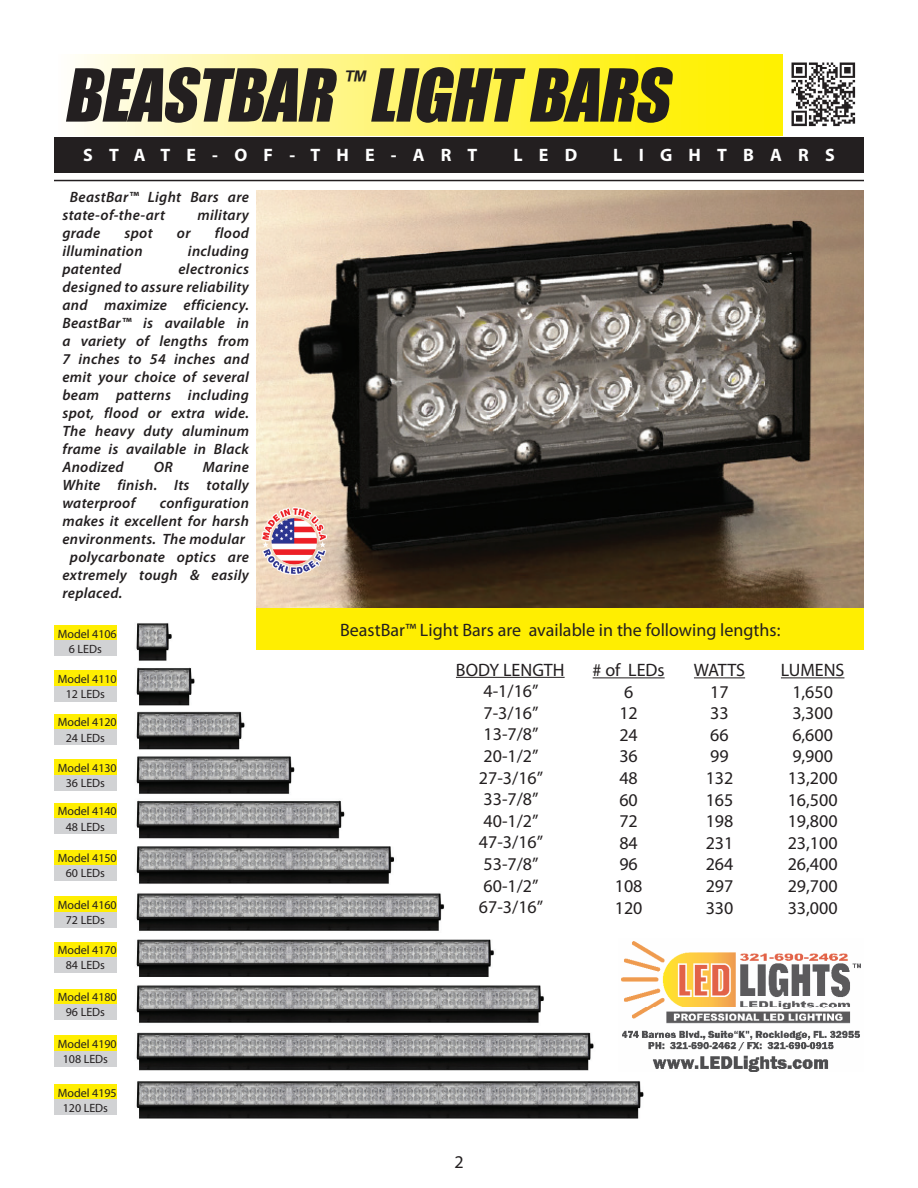
<style>
.page{position:relative;width:918px;height:1188px;background:#fff}
.page>*{position:absolute;margin:0;border:0;box-sizing:border-box;transform-origin:0 0}
.t1{font:italic 67.5px "Impact";color:#231f20}
.t2{font:italic 27px "Impact";color:#231f20}
.t3{font:18px/21.6px "Myriad Pro";color:#231f20;text-align:center}
.t4{font:700 18px "Myriad Pro";letter-spacing:.9em;color:#fff}
.t5{font:italic 600 15px/18px "Myriad Pro";letter-spacing:.02em;color:#231f20;text-align:justify}
.t6{font:12px/15.3px "Myriad Pro";color:#231f20;text-align:center}
</style>
<div class="page">
<img style="left:136px;top:623px;width:529px;height:496px">
<div style="left:54px;top:671px;width:63px;height:15px;background:#ffee01"></div>
<div style="left:54px;top:714px;width:63px;height:16px;background:#ffee01"></div>
<div style="left:54px;top:760px;width:63px;height:15px;background:#ffee01"></div>
<div style="left:54px;top:803px;width:63px;height:16px;background:#ffee01"></div>
<div style="left:54px;top:850px;width:63px;height:15px;background:#ffee01"></div>
<div style="left:54px;top:897px;width:63px;height:15px;background:#ffee01"></div>
<div style="left:54px;top:942px;width:63px;height:15px;background:#ffee01"></div>
<div style="left:54px;top:989px;width:63px;height:15px;background:#ffee01"></div>
<div style="left:54px;top:1036px;width:63px;height:15px;background:#ffee01"></div>
<div style="left:54px;top:686px;width:63px;height:15px;background:#d1d2d4"></div>
<div style="left:54px;top:730px;width:63px;height:15px;background:#d1d2d4"></div>
<div style="left:54px;top:775px;width:63px;height:15px;background:#d1d2d4"></div>
<div style="left:54px;top:819px;width:63px;height:15px;background:#d1d2d4"></div>
<div style="left:54px;top:865px;width:63px;height:16px;background:#d1d2d4"></div>
<div style="left:54px;top:912px;width:63px;height:15px;background:#d1d2d4"></div>
<div style="left:54px;top:957px;width:63px;height:16px;background:#d1d2d4"></div>
<div style="left:54px;top:1004px;width:63px;height:15px;background:#d1d2d4"></div>
<div style="left:54px;top:1051px;width:63px;height:15px;background:#d1d2d4"></div>
<div style="left:54px;top:625px;width:63px;height:16px;background:#ffee01"></div>
<div style="left:54px;top:641px;width:63px;height:15px;background:#d1d2d4"></div>
<div style="left:54px;top:1084px;width:63px;height:16px;background:#ffee01"></div>
<div style="left:54px;top:1100px;width:63px;height:15px;background:#d1d2d4"></div>
<div style="left:56px;top:55px;width:726px;height:80px;background:linear-gradient(to right,#fffcf1,#ffef00)"></div>
<div style="left:55px;top:54px;width:728px;height:82px;border:2px solid #fff"></div>
<img style="left:619px;top:938px;width:242px;height:134px">
<hr style="left:54px;top:180px;width:810px;height:1px;background:#231f20">
<div style="left:54px;top:137px;width:810px;height:35px;background:#231f20"></div>
<img style="left:257px;top:191px;width:607px;height:417px">
<div style="left:256px;top:608px;width:608px;height:42px;background:#ffee01"></div>
<hr style="left:593px;top:677px;width:72px;height:1px;background:#231f20">
<hr style="left:456px;top:677px;width:109px;height:1px;background:#231f20">
<hr style="left:694px;top:677px;width:51px;height:1px;background:#231f20">
<hr style="left:781px;top:677px;width:63px;height:1px;background:#231f20">
<img style="left:261px;top:507px;width:65px;height:68px">
<img style="left:791px;top:62px;width:65px;height:65px">
<h1 class="t1" style="left:63px;top:43px;width:624px">BEASTBAR LIGHT BARS</h1>
<h2 class="t2" style="left:343px;top:60px;width:30px">™</h2>
<p class="t4" style="left:83px;top:143px;width:396px">STATE-OF-THE-ART</p>
<p class="t4" style="left:514px;top:143px;width:65px">LED</p>
<p class="t4" style="left:613px;top:143px;width:223px">LIGHTBARS</p>
<p class="t5" style="left:62px;top:188px;width:188px;text-indent:8px">BeastBar™ Light Bars are state-of-the-art</p>
<p class="t5" style="left:198px;top:206px;width:53px">military</p>
<p class="t5" style="left:62px;top:224px;width:39px">grade</p>
<p class="t5" style="left:125px;top:224px;width:30px">spot</p>
<p class="t5" style="left:177px;top:224px;width:15px">or</p>
<p class="t5" style="left:215px;top:224px;width:36px">flood</p>
<p class="t5" style="left:62px;top:242px;width:82px">illumination</p>
<p class="t5" style="left:188px;top:242px;width:63px">including</p>
<p class="t5" style="left:62px;top:260px;width:61px">patented</p>
<p class="t5" style="left:62px;top:260px;width:188px;text-indent:116px">electronics designed to assure reliability and maximize efficiency.<br>BeastBar™ is available in a variety of lengths from 7 inches to 54 inches and emit your choice of several beam patterns including spot, flood or extra wide.<br>The heavy duty aluminum frame is available in Black Anodized</p>
<p class="t5" style="left:62px;top:458px;width:188px;text-indent:141px">Marine White finish. Its totally waterproof</p>
<p class="t5" style="left:154px;top:458px;width:20px">OR</p>
<p class="t5" style="left:160px;top:494px;width:91px">configuration</p>
<p class="t5" style="left:62px;top:512px;width:188px">makes it excellent for harsh</p>
<p class="t5" style="left:62px;top:530px;width:184px">environments. The modular</p>
<p class="t5" style="left:70px;top:548px;width:181px">polycarbonate optics are</p>
<p class="t5" style="left:62px;top:566px;width:188px">extremely tough &amp; easily</p>
<p class="t5" style="left:62px;top:584px;width:61px">replaced.</p>
<p class="t6" style="left:58px;top:626px;width:61px">Model 4106<br>6 LEDs</p>
<p class="t6" style="left:58px;top:671px;width:61px">Model 4110</p>
<p class="t6" style="left:58px;top:715px;width:61px">Model 4120</p>
<p class="t6" style="left:58px;top:760px;width:61px">Model 4130</p>
<p class="t6" style="left:58px;top:804px;width:61px">Model 4140</p>
<p class="t6" style="left:58px;top:850px;width:61px">Model 4150</p>
<p class="t6" style="left:58px;top:897px;width:61px">Model 4160</p>
<p class="t6" style="left:58px;top:942px;width:61px">Model 4170</p>
<p class="t6" style="left:58px;top:989px;width:61px">Model 4180</p>
<p class="t6" style="left:58px;top:1036px;width:61px">Model 4190</p>
<p class="t6" style="left:66px;top:686px;width:41px">12 LEDs</p>
<p class="t6" style="left:66px;top:730px;width:41px">24 LEDs</p>
<p class="t6" style="left:66px;top:775px;width:41px">36 LEDs</p>
<p class="t6" style="left:66px;top:819px;width:41px">48 LEDs</p>
<p class="t6" style="left:66px;top:866px;width:41px">60 LEDs</p>
<p class="t6" style="left:66px;top:912px;width:41px">72 LEDs</p>
<p class="t6" style="left:66px;top:958px;width:41px">84 LEDs</p>
<p class="t6" style="left:66px;top:1004px;width:41px">96 LEDs</p>
<p class="t6" style="left:63px;top:1051px;width:47px">108 LEDs</p>
<p class="t6" style="left:58px;top:1085px;width:61px">Model 4195<br>120 LEDs</p>
<p class="t3" style="left:340px;top:619px;width:442px">BeastBar™ Light Bars are available in the following lengths:</p>
<p class="t3" style="left:593px;top:659px;width:73px"># of LEDs<br>6<br>12<br>24<br>36<br>48<br>60<br>72<br>84<br>96<br>108<br>120</p>
<p class="t3" style="left:456px;top:658px;width:110px">BODY LENGTH<br>4-1/16”<br>7-3/16”<br>13-7/8”<br>20-1/2”<br>27-3/16”<br>33-7/8”<br>40-1/2”<br>47-3/16”<br>53-7/8”<br>60-1/2”<br>67-3/16”</p>
<p class="t3" style="left:694px;top:659px;width:53px">WATTS<br>17<br>33<br>66<br>99<br>132<br>165<br>198<br>231<br>264<br>297<br>330</p>
<p class="t3" style="left:781px;top:659px;width:65px">LUMENS<br>1,650<br>3,300<br>6,600<br>9,900<br>13,200<br>16,500<br>19,800<br>23,100<br>26,400<br>29,700<br>33,000</p>
<p class="t3" style="left:454px;top:1151px;width:11px">2</p>
</div>
